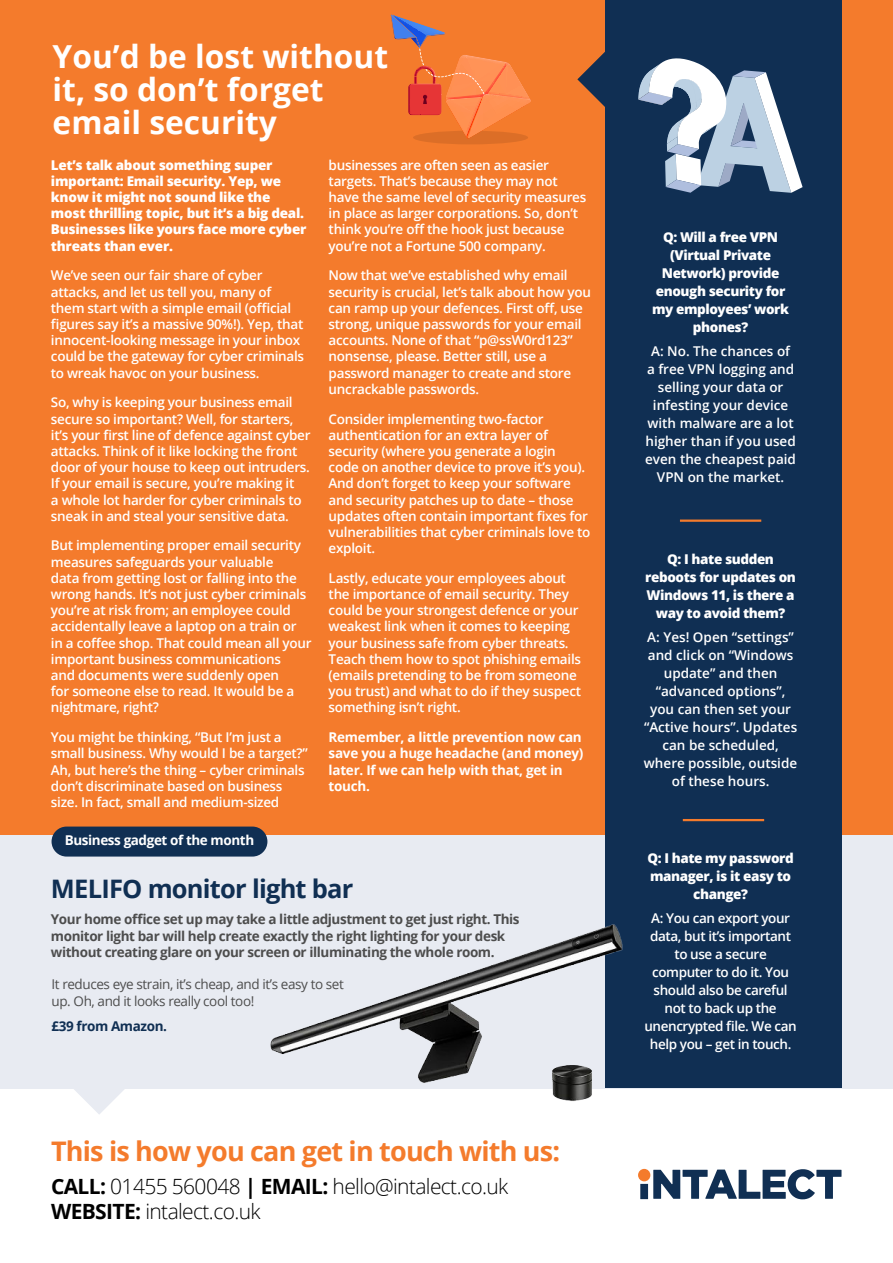
<style>
.page{position:relative;width:893px;height:1263px;background:#fff}
.page>*{position:absolute;margin:0;border:0;box-sizing:border-box;transform-origin:0 0}
.t1{font:700 31.8px/33px "Open Sans";color:#fff}
.t2{font:700 27px "Open Sans";letter-spacing:-.03em;color:#f47b2c}
.t3{font:700 25.5px "Open Sans";letter-spacing:-.03em;color:#102f53}
.t4{font:300 21px/25.2px "Open Sans";letter-spacing:-.03em;color:#000}
.t5{font:600 13.5px/16.2px "Open Sans";letter-spacing:-.02em;color:#fff}
.t6{font:800 13.5px/18px "Open Sans";letter-spacing:-.03em;color:#fff;text-align:center}
.t7{font:600 13.5px/18px "Open Sans";color:#fff;text-align:center}
.t8{font:700 13.5px/16.2px "Open Sans";letter-spacing:-.03em;color:#4d4d4d}
.t9{font:700 13.5px/16.2px "Open Sans";letter-spacing:-.02em;color:#fff}
.t10{font:13.5px/16.2px "Open Sans";letter-spacing:-.03em;color:#4d4d4d}
.t11{font:700 13.5px "Open Sans";letter-spacing:-.03em;color:#102f53}
.s1{font-weight:700}
</style>
<div class="page">
<div style="left:0;top:0;width:893px;height:839px;background:#f47b2c"></div>
<div style="left:0;top:835px;width:893px;height:253px;background:#e8ebf2"></div>
<div style="left:605px;top:0;width:236px;height:1088px;background:#102f53"></div>
<svg style="left:60px;top:1088px;width:79px;height:26px"></svg>
<hr style="left:680px;top:519px;width:81px;height:3px;background:#f47b2c">
<hr style="left:683px;top:819px;width:81px;height:2px;background:#f47b2c">
<div style="left:52px;top:826px;width:215px;height:30px;background:#102f53;border-radius:15px"></div>
<svg style="left:577px;top:52px;width:226px;height:141px"></svg>
<img style="left:269px;top:924px;width:354px;height:177px">
<div style="left:413px;top:131px;width:115px;height:13px;background:#dc6e27;border-radius:50%"></div>
<svg style="left:391px;top:14px;width:140px;height:124px"></svg>
<svg style="left:653px;top:1169px;width:188px;height:30px"></svg>
<div style="left:640px;top:1184px;width:8px;height:15px;background:#102f53"></div>
<div style="left:638px;top:1169px;width:12px;height:12px;background:#f47b2c;border-radius:50%"></div>
<h1 class="t1" style="left:53px;top:43px;width:337px">You’d be lost without it, so don’t forget email security</h1>
<p class="t6" style="left:51px;top:158px;width:257px;line-height:16.2px;text-align:left">Let’s talk about something super important: Email security. Yep, we know it might not sound like the most thrilling topic, but it’s a big deal.<br>Businesses like yours face more cyber threats than ever.</p>
<p class="t5" style="left:51px;top:269px;width:255px">We’ve seen our fair share of cyber attacks, and let us tell you, many of them start with a simple email (official figures say it’s a massive 90%!). Yep, that innocent-looking message in your inbox could be the gateway for cyber criminals to wreak havoc on your business.</p>
<p class="t5" style="left:51px;top:396px;width:261px">So, why is keeping your business email secure so important? Well, for starters, it’s your first line of defence against cyber attacks. Think of it like locking the front door of your house to keep out intruders.<br>If your email is secure, you’re making it<br>a whole lot harder for cyber criminals to sneak in and steal your sensitive data.</p>
<p class="t5" style="left:51px;top:539px;width:262px">But implementing proper email security measures safeguards your valuable<br>data from getting lost or falling into the wrong hands. It’s not just cyber criminals you’re at risk from; an employee could accidentally leave a laptop on a train or in a coffee shop. That could mean all your important business communications<br>and documents were suddenly open<br>for someone else to read. It would be a nightmare, right?</p>
<p class="t5" style="left:51px;top:730px;width:258px">You might be thinking, “But I’m just a small business. Why would I be a target?” Ah, but here’s the thing – cyber criminals don’t discriminate based on business size. In fact, small and medium-sized</p>
<p class="t9" style="left:65px;top:834px;width:191px">Business gadget of the month</p>
<p class="t5" style="left:329px;top:158px;width:259px">businesses are often seen as easier targets. That’s because they may not have the same level of security measures in place as larger corporations. So, don’t think you’re off the hook just because you’re not a Fortune 500 company.</p>
<p class="t5" style="left:329px;top:269px;width:264px">Now that we’ve established why email security is crucial, let’s talk about how you can ramp up your defences. First off, use strong, unique passwords for your email accounts. None of that “p@ssW0rd123” nonsense, please. Better still, use a password manager to create and store uncrackable passwords.</p>
<p class="t5" style="left:329px;top:412px;width:263px">Consider implementing two-factor authentication for an extra layer of security (where you generate a login<br>code on another device to prove it’s you).<br>And don’t forget to keep your software and security patches up to date – those updates often contain important fixes for vulnerabilities that cyber criminals love to exploit.</p>
<p class="t5" style="left:329px;top:571px;width:254px">Lastly, educate your employees about the importance of email security. They could be your strongest defence or your weakest link when it comes to keeping your business safe from cyber threats.<br>Teach them how to spot phishing emails (emails pretending to be from someone you trust) and what to do if they suspect something isn’t right.</p>
<p class="t9" style="left:329px;top:730px;width:256px">Remember, a little prevention now can save you a huge headache (and money) later. If we can help with that, get in touch.</p>
<h3 class="t3" style="left:51px;top:878px;width:304px">MELIFO monitor light bar</h3>
<p class="t8" style="left:51px;top:911px;width:470px">Your home office set up may take a little adjustment to get just right. This monitor light bar will help create exactly the right lighting for your desk without creating glare on your screen or illuminating the whole room.</p>
<p class="t10" style="left:52px;top:978px;width:294px">It reduces eye strain, it’s cheap, and it’s easy to set up. Oh, and it looks really cool too!</p>
<p class="t11" style="left:52px;top:1020px;width:117px">£39 from Amazon.</p>
<h2 class="t2" style="left:51px;top:1140px;width:511px">This is how you can get in touch with us:</h2>
<h3 class="t4" style="left:51px;top:1176px;width:459px"><span class="s1">CALL:</span> 01455 560048 <span class="s1">| EMAIL:</span> hello@intalect.co.uk<br><span class="s1">WEBSITE:</span> intalect.co.uk</h3>
<p class="t6" style="left:652px;top:229px;width:138px">Q: Will a free VPN (Virtual Private<br>Network) provide enough security for my employees’ work phones?</p>
<p class="t7" style="left:645px;top:343px;width:152px">A: No. The chances of<br>a free VPN logging and selling your data or infesting your device with malware are a lot higher than if you used even the cheapest paid<br>VPN on the market.</p>
<p class="t6" style="left:645px;top:551px;width:152px">Q: I hate sudden reboots for updates on<br>Windows 11, is there a way to avoid them?</p>
<p class="t7" style="left:644px;top:629px;width:155px">A: Yes! Open “settings” and click on “Windows update” and then “advanced options”, you can then set your “Active hours”. Updates can be scheduled, where possible, outside of these hours.</p>
<p class="t6" style="left:647px;top:851px;width:148px">Q: I hate my password manager, is it easy to change?</p>
<p class="t5" style="left:644px;top:911px;width:154px;line-height:18px;text-align:center">A: You can export your data, but it’s important to use a secure computer to do it. You should also be careful not to back up the unencrypted file. We can help you – get in touch.</p>
</div>
